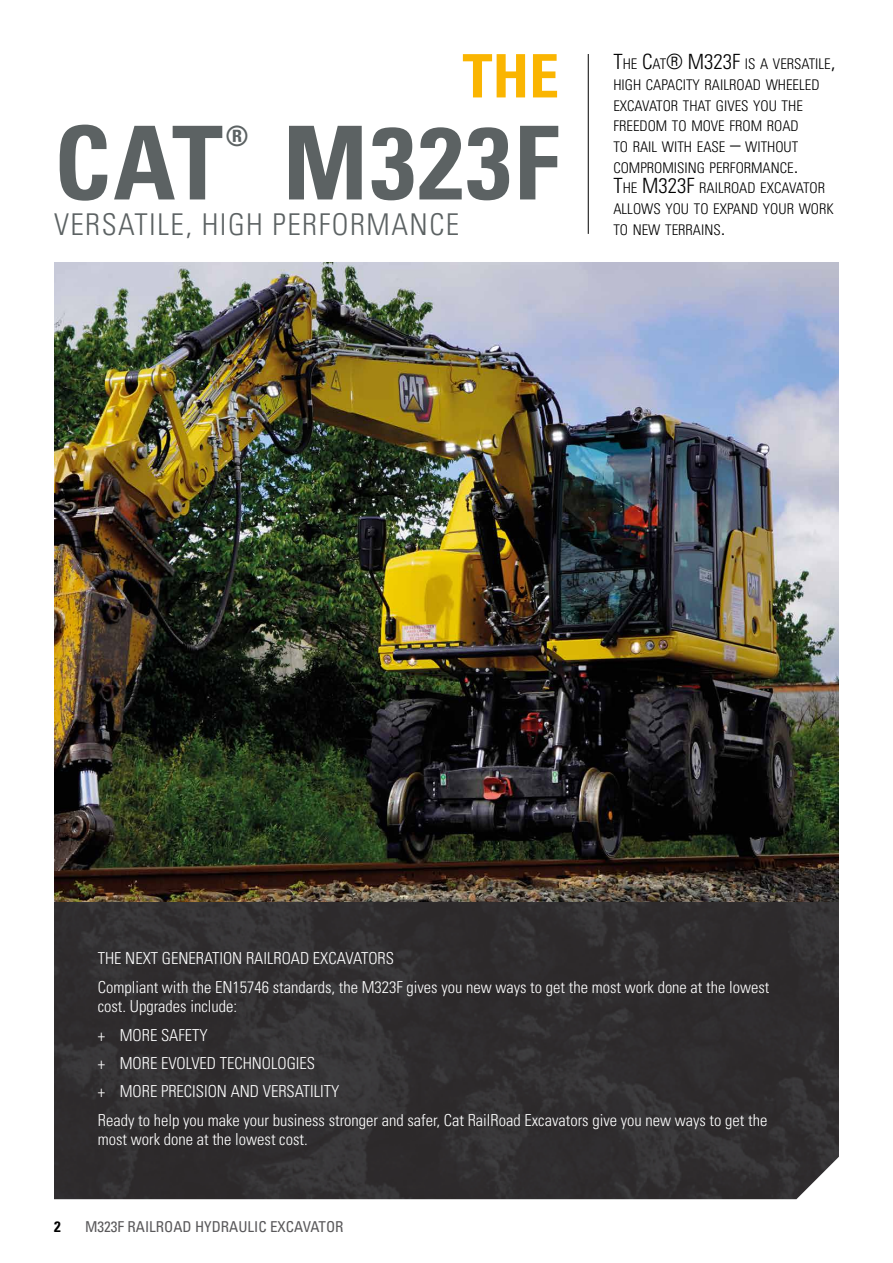
<style>
.page{position:relative;width:893px;height:1263px;background:#fff}
.page>*{position:absolute;margin:0;border:0;box-sizing:border-box;transform-origin:0 0}
.t1{font:700 condensed 102px "Univers LT Std";letter-spacing:.025em;color:#5c6263}
.t2{font:700 condensed 60px "Univers LT Std";color:#fab501}
.t3{font:300 condensed 30px "Univers LT Std";letter-spacing:.05em;color:#5c6263}
.t4{font:700 condensed 28.05px "Univers LT Std";color:#5c6263}
.t5{font:300 condensed 16.5px/28.3px "Univers LT Std";color:#fff}
.t6{font:condensed 15px "Univers LT Std";color:#5a595b}
.t7{font:700 condensed 15px "Univers LT Std";color:#000}
.t8{font:300 condensed 14.7px/20.7px "Univers LT Std";color:#000}
.s1{font-size:21px}
</style>
<div class="page">
<img style="left:54px;top:263px;width:785px;height:936px">
<hr style="left:588px;top:54px;width:1px;height:180px;background:#000">
<h2 class="t2" style="left:462px;top:39px;width:98px">THE</h2>
<h1 class="t1" style="left:54px;top:101px;width:171px">CAT</h1>
<h3 class="t4" style="left:226px;top:119px;width:25px">®</h3>
<h1 class="t1" style="left:283px;top:101px;width:278px">M323F</h1>
<h3 class="t3" style="left:54px;top:207px;width:407px">VERSATILE, HIGH PERFORMANCE</h3>
<p class="t8" style="left:613px;top:54px;width:223px"><span class="s1">T</span>HE <span class="s1">C</span>AT<span class="s1">® M323F</span> IS A VERSATILE<span class="s1">,<br></span>HIGH CAPACITY RAILROAD WHEELED<br>EXCAVATOR THAT GIVES YOU THE<br>FREEDOM TO MOVE FROM ROAD<br>TO RAIL WITH EASE <span class="s1">–</span> WITHOUT<br>COMPROMISING PERFORMANCE<span class="s1">.<br>T</span>HE <span class="s1">M323F</span> RAILROAD EXCAVATOR<br>ALLOWS YOU TO EXPAND YOUR WORK<br>TO NEW TERRAINS<span class="s1">.</span></p>
<p class="t5" style="left:98px;top:944px;width:673px">THE NEXT GENERATION RAILROAD EXCAVATORS<br>Compliant with the EN15746 standards, the M323F gives you new ways to get the most work done at the lowest</p>
<p class="t5" style="left:98px;top:992px;width:671px">cost. Upgrades include:<br>+ MORE SAFETY<br>+ MORE EVOLVED TECHNOLOGIES<br>+ MORE PRECISION AND VERSATILITY<br>Ready to help you make your business stronger and safer, Cat RailRoad Excavators give you new ways to get the</p>
<p class="t5" style="left:98px;top:1125px;width:211px">most work done at the lowest cost.</p>
<p class="t7" style="left:54px;top:1218px;width:8px">2</p>
<p class="t6" style="left:85px;top:1217px;width:260px">M323F RAILROAD HYDRAULIC EXCAVATOR</p>
</div>
